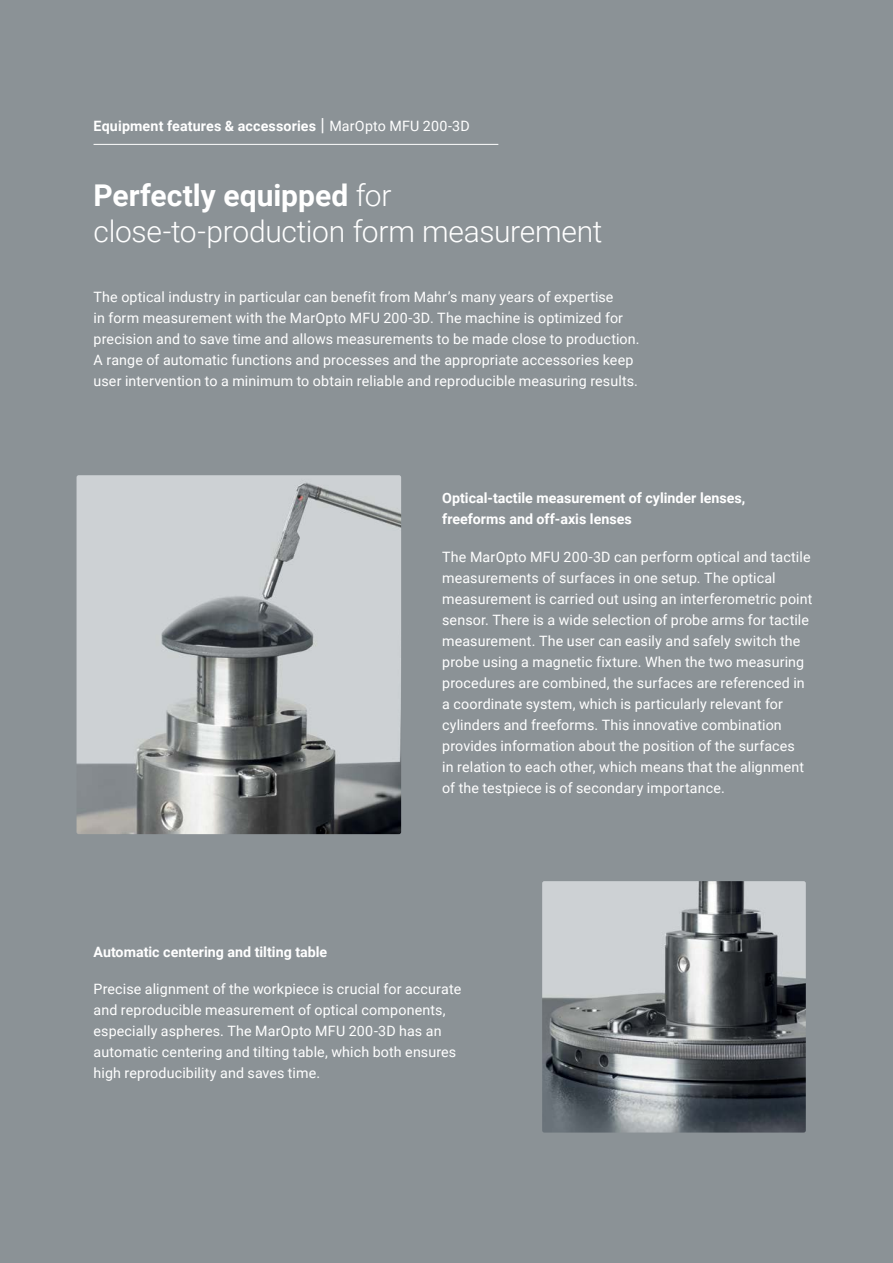
<style>
.page{position:relative;width:893px;height:1263px;background:#8b9296}
.page>*{position:absolute;margin:0;border:0;box-sizing:border-box;transform-origin:0 0}
.H0_Auszeichnung_30pt{font:300 30px/36px "Roboto";letter-spacing:-.01em;color:#fff}
.Einleitung_9_5_Regul{font:14.25px/21px "Roboto";letter-spacing:.01em;color:#fff}
.Dachzeile_9_5pt_Regu{font:700 14.25px/21px "Roboto";color:#fff}
.s1{font-weight:400;font-size:18px}
.s2{font-weight:400}
.s3{font-weight:700}
</style>
<div class="page">
<hr style="left:94px;top:144px;width:404px;height:1px;background:#fff">
<img style="left:77px;top:475px;width:324px;height:359px">
<img style="left:542px;top:881px;width:264px;height:251px">
<p class="Dachzeile_9_5pt_Regu" style="left:94px;top:115px;width:378px">Equipment features &amp; accessories <span class="s1">|</span> <span class="s2">MarOpto MFU 200-3D</span></p>
<p class="H0_Auszeichnung_30pt" style="left:94px;top:176px;width:510px"><span class="s3">Perfectly equipped</span> for close-to-production form measurement</p>
<p class="Einleitung_9_5_Regul" style="left:94px;top:286px;width:547px">The optical industry in particular can benefit from Mahr’s many years of expertise<br>in form measurement with the MarOpto MFU 200-3D. The machine is optimized for precision and to save time and allows measurements to be made close to production.<br>A range of automatic functions and processes and the appropriate accessories keep user intervention to a minimum to obtain reliable and reproducible measuring results.</p>
<p class="Dachzeile_9_5pt_Regu" style="left:442px;top:487px;width:305px">Optical-tactile measurement of cylinder lenses, freeforms and off-axis lenses</p>
<p class="Einleitung_9_5_Regul" style="left:442px;top:546px;width:372px">The MarOpto MFU 200-3D can perform optical and tactile measurements of surfaces in one setup. The optical measurement is carried out using an interferometric point sensor. There is a wide selection of probe arms for tactile measurement. The user can easily and safely switch the probe using a magnetic fixture. When the two measuring procedures are combined, the surfaces are referenced in a coordinate system, which is particularly relevant for cylinders and freeforms. This innovative combination provides information about the position of the surfaces<br>in relation to each other, which means that the alignment of the testpiece is of secondary importance.</p>
<p class="Dachzeile_9_5pt_Regu" style="left:94px;top:941px;width:235px">Automatic centering and tilting table</p>
<p class="Einleitung_9_5_Regul" style="left:94px;top:977px;width:369px">Precise alignment of the workpiece is crucial for accurate and reproducible measurement of optical components, especially aspheres. The MarOpto MFU 200-3D has an automatic centering and tilting table, which both ensures high reproducibility and saves time.</p>
</div>
